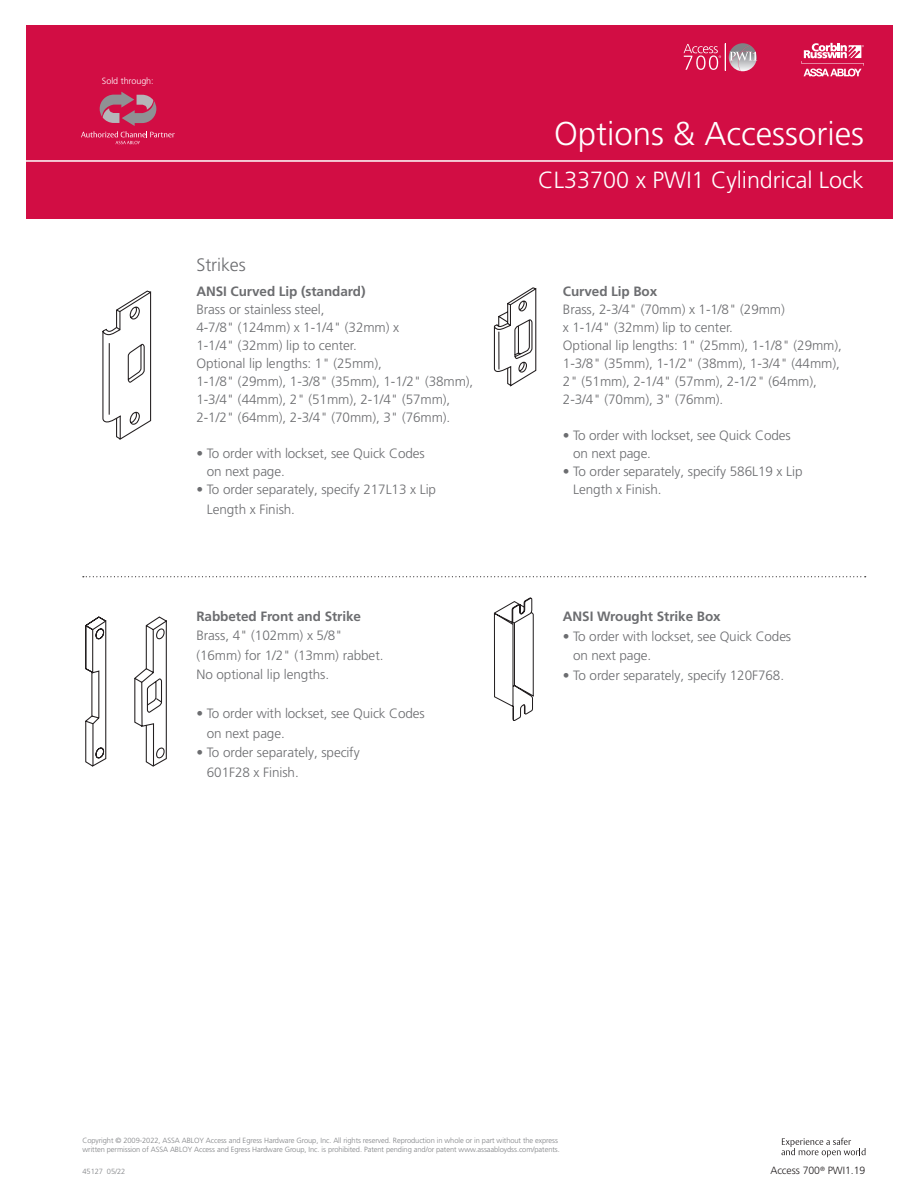
<style>
.page{position:relative;width:918px;height:1188px;background:#fff}
.page>*{position:absolute;margin:0;border:0;box-sizing:border-box;transform-origin:0 0}
.Heads-bar{font:300 33px "Frutiger LT Pro";color:#fff}
.Heads-bar-2{font:300 23.4px "Frutiger LT Pro";letter-spacing:-.005em;color:#fff}
.Sub_heads{font:300 18px "Frutiger LT Pro";letter-spacing:-.005em;color:#6c6d70}
.text{font:300 13.5px/18px "Frutiger LT Pro";letter-spacing:-.005em;color:#6c6d70}
.sub_head_3{font:700 13.5px "Frutiger LT Pro";letter-spacing:-.005em;color:#6c6d70}
.Sub_heads-2{font:700 13.5px "Frutiger LT Pro";letter-spacing:-.005em;color:#6c6d70}
.t1{font:300 10.5px "Frutiger LT Pro";letter-spacing:-.005em;color:#231f20}
.t2{font:300 9px "Frutiger LT Pro";letter-spacing:-.005em;color:#fff}
.t3{font:300 7.5px/9px "Frutiger LT Pro";letter-spacing:-.01em;color:#808285}
</style>
<div class="page">
<div style="left:26px;top:26px;width:866px;height:193px;background:#d20d44"></div>
<hr style="left:0;top:161px;width:918px;height:1px;background:#fff">
<svg style="left:801px;top:43px;width:63px;height:33px"></svg>
<svg style="left:684px;top:43px;width:73px;height:28px"></svg>
<svg style="left:81px;top:92px;width:94px;height:52px"></svg>
<svg style="left:781px;top:1138px;width:84px;height:19px"></svg>
<svg style="left:102px;top:290px;width:50px;height:150px"></svg>
<svg style="left:85px;top:616px;width:82px;height:151px"></svg>
<svg style="left:493px;top:287px;width:43px;height:100px"></svg>
<svg style="left:494px;top:597px;width:40px;height:124px"></svg>
<svg style="left:83px;top:576px;width:783px;height:1px"></svg>
<p class="t2" style="left:102px;top:76px;width:53px">Sold through:</p>
<p class="Sub_heads" style="left:196px;top:254px;width:51px">Strikes</p>
<p class="Sub_heads-2" style="left:196px;top:283px;width:171px">ANSI Curved Lip (standard)</p>
<p class="text" style="left:196px;top:300px;width:130px">Brass or stainless steel,</p>
<p class="text" style="left:196px;top:318px;width:204px">4-7/8" (124mm) x 1-1/4" (32mm) x<br>1-1/4" (32mm) lip to center.</p>
<p class="text" style="left:196px;top:354px;width:278px">Optional lip lengths: 1" (25mm),<br>1-1/8" (29mm), 1-3/8" (35mm), 1-1/2" (38mm), 1-3/4" (44mm), 2" (51mm), 2-1/4" (57mm), 2-1/2" (64mm), 2-3/4" (70mm), 3" (76mm).</p>
<p class="text" style="left:207px;top:444px;width:220px;text-indent:-10px">• To order with lockset, see Quick Codes on next page.</p>
<p class="text" style="left:207px;top:480px;width:231px;line-height:19.5px;text-indent:-10px">• To order separately, specify 217L13 x Lip<br>Length x Finish.</p>
<p class="sub_head_3" style="left:196px;top:608px;width:166px">Rabbeted Front and Strike</p>
<p class="text" style="left:196px;top:626px;width:189px;line-height:19.5px">Brass, 4" (102mm) x 5/8" (16mm) for 1/2" (13mm) rabbet.</p>
<p class="text" style="left:196px;top:666px;width:134px">No optional lip lengths.</p>
<p class="text" style="left:207px;top:704px;width:220px;line-height:19.5px;text-indent:-10px">• To order with lockset, see Quick Codes on next page.</p>
<p class="text" style="left:207px;top:743px;width:154px;line-height:19.5px;text-indent:-10px">• To order separately, specify<br>601F28 x Finish.</p>
<p class="Heads-bar" style="left:554px;top:114px;width:311px">Options &amp; Accessories</p>
<p class="Heads-bar-2" style="left:538px;top:167px;width:327px">CL33700 x PWI1 Cylindrical Lock</p>
<p class="sub_head_3" style="left:563px;top:283px;width:96px">Curved Lip Box</p>
<p class="text" style="left:563px;top:300px;width:223px">Brass, 2-3/4" (70mm) x 1-1/8" (29mm) x 1-1/4" (32mm) lip to center.</p>
<p class="text" style="left:563px;top:336px;width:280px">Optional lip lengths: 1" (25mm), 1-1/8" (29mm), 1-3/8" (35mm), 1-1/2" (38mm), 1-3/4" (44mm), 2" (51mm), 2-1/4" (57mm), 2-1/2" (64mm), 2-3/4" (70mm), 3" (76mm).</p>
<p class="text" style="left:573px;top:426px;width:219px;text-indent:-10px">• To order with lockset, see Quick Codes on next page.</p>
<p class="text" style="left:573px;top:462px;width:231px;text-indent:-10px">• To order separately, specify 586L19 x Lip<br>Length x Finish.</p>
<p class="sub_head_3" style="left:563px;top:609px;width:159px">ANSI Wrought Strike Box</p>
<p class="text" style="left:573px;top:627px;width:220px;line-height:19.5px;text-indent:-10px">• To order with lockset, see Quick Codes on next page.</p>
<p class="text" style="left:563px;top:666px;width:223px">• To order separately, specify 120F768.</p>
<p class="t3" style="left:82px;top:1136px;width:479px">Copyright © 2009-2022, ASSA ABLOY Access and Egress Hardware Group, Inc. All rights reserved. Reproduction in whole or in part without the express written permission of ASSA ABLOY Access and Egress Hardware Group, Inc. is prohibited. Patent pending and/or patent www.assaabloydss.com/patents.</p>
<p class="t3" style="left:82px;top:1167px;width:44px">45127 05/22</p>
<p class="t1" style="left:770px;top:1164px;width:97px">Access 700<sup>®</sup> PWI1.19</p>
</div>
